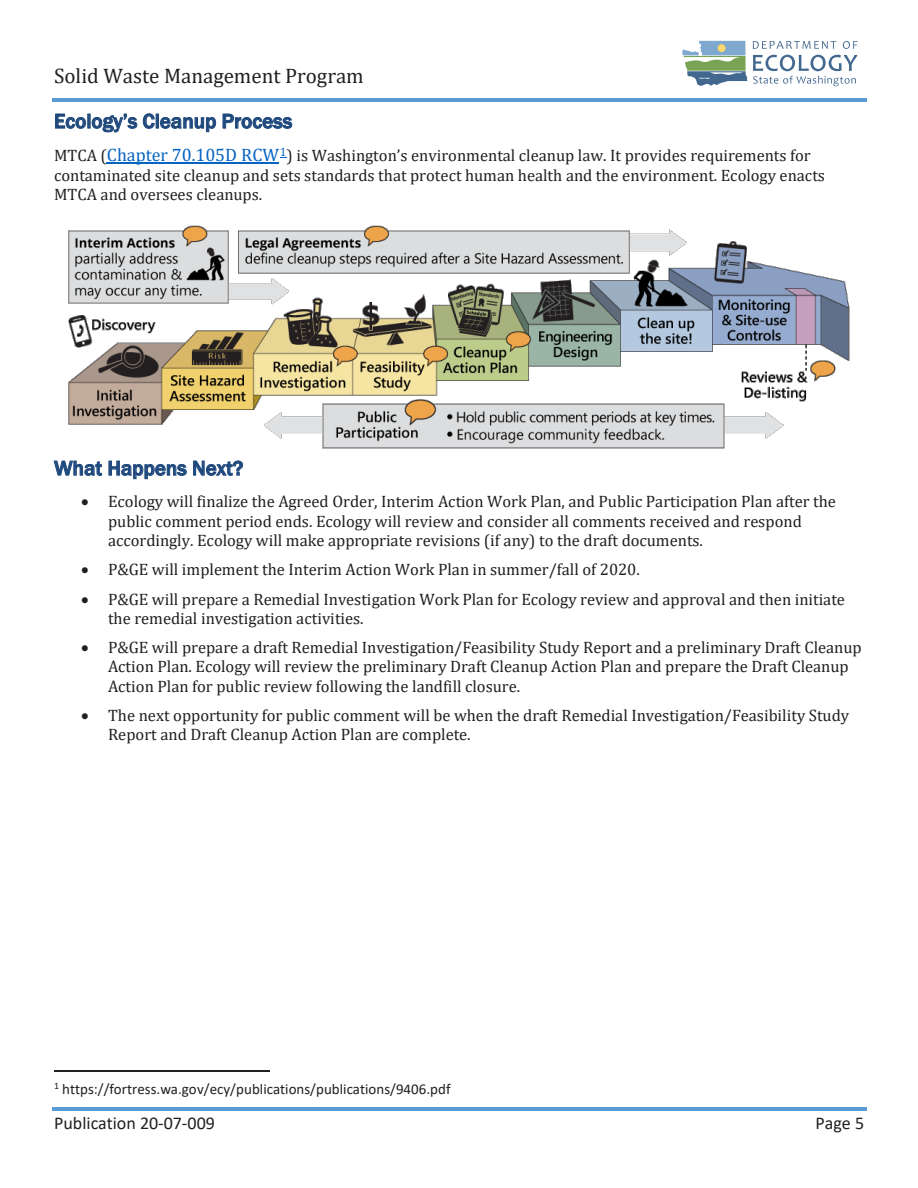
<style>
.page{position:relative;width:918px;height:1188px;background:#fff}
.page>*{position:absolute;margin:0;border:0;box-sizing:border-box;transform-origin:0 0}
.t1{font:500 21px "Franklin Gothic";color:#1f497d}
.t2{font:21px "Cambria";color:#231f20}
.t3{font:18px "Calibri";letter-spacing:.005em;color:#231f20}
.t4{font:16.5px/19.2px "Cambria";color:#231f20}
.t5{font:15px "Calibri";letter-spacing:.005em;color:#231f20}
.s1{font-size:18px;color:#0563c1}
</style>
<div class="page">
<hr style="left:52px;top:99px;width:814px;height:3px;background:#5b9bd5">
<hr style="left:52px;top:1107px;width:814px;height:3px;background:#5b9bd5">
<svg style="left:55px;top:114px;width:31px;height:15px"></svg>
<svg style="left:92px;top:114px;width:45px;height:18px"></svg>
<svg style="left:143px;top:113px;width:73px;height:19px"></svg>
<svg style="left:223px;top:114px;width:69px;height:15px"></svg>
<hr style="left:107px;top:162px;width:172px;height:1px;background:#0563c1">
<svg style="left:53px;top:460px;width:49px;height:16px"></svg>
<svg style="left:108px;top:461px;width:79px;height:18px"></svg>
<svg style="left:193px;top:460px;width:50px;height:16px"></svg>
<hr style="left:54px;top:1070px;width:216px;height:2px;background:#231f20">
<img style="left:68px;top:225px;width:782px;height:224px">
<svg style="left:682px;top:41px;width:176px;height:45px"></svg>
<p class="t2" style="left:54px;top:63px;width:311px">Solid Waste Management Program</p>
<p class="t1" style="left:54px;top:108px;width:240px">Ecology’s Cleanup Process</p>
<p class="t4" style="left:54px;top:145px;width:773px">MTCA (<span class="s1">Chapter 70.105D RCW</span><sup>1</sup>) is Washington’s environmental cleanup law. It provides requirements for contaminated site cleanup and sets standards that protect human health and the environment. Ecology enacts<br>MTCA and oversees cleanups.</p>
<p class="t1" style="left:54px;top:455px;width:191px">What Happens Next?</p>
<p class="t4" style="left:108px;top:492px;width:729px;text-indent:-27px">• Ecology will finalize the Agreed Order, Interim Action Work Plan, and Public Participation Plan after the public comment period ends. Ecology will review and consider all comments received and respond accordingly. Ecology will make appropriate revisions (if any) to the draft documents.</p>
<p class="t4" style="left:81px;top:560px;width:560px">• P&amp;GE will implement the Interim Action Work Plan in summer/fall of 2020.</p>
<p class="t4" style="left:108px;top:589px;width:739px;text-indent:-27px">• P&amp;GE will prepare a Remedial Investigation Work Plan for Ecology review and approval and then initiate the remedial investigation activities.</p>
<p class="t4" style="left:108px;top:638px;width:755px;text-indent:-27px">• P&amp;GE will prepare a draft Remedial Investigation/Feasibility Study Report and a preliminary Draft Cleanup<br>Action Plan. Ecology will review the preliminary Draft Cleanup Action Plan and prepare the Draft Cleanup<br>Action Plan for public review following the landfill closure.</p>
<p class="t4" style="left:108px;top:706px;width:743px;text-indent:-27px">• The next opportunity for public comment will be when the draft Remedial Investigation/Feasibility Study<br>Report and Draft Cleanup Action Plan are complete.</p>
<p class="t5" style="left:54px;top:1079px;width:398px"><sup>1</sup> https://fortress.wa.gov/ecy/publications/publications/9406.pdf</p>
<p class="t3" style="left:54px;top:1111px;width:162px">Publication 20-07-009</p>
<p class="t3" style="left:815px;top:1111px;width:50px">Page 5</p>
</div>
